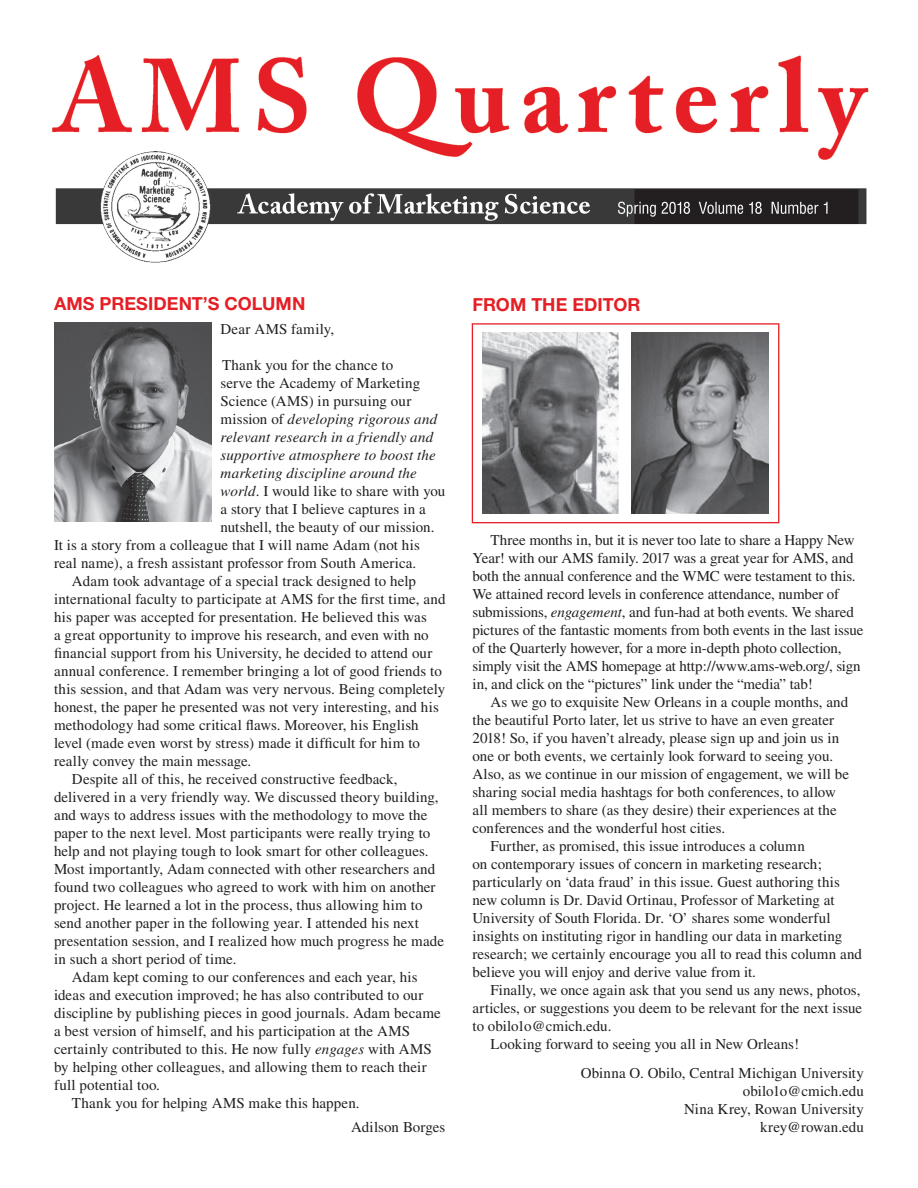
<style>
.page{position:relative;width:918px;height:1188px;background:#fff}
.page>*{position:absolute;margin:0;border:0;box-sizing:border-box;transform-origin:0 0}
.t1{font:700 18px "Helvetica Neue";letter-spacing:-.005em;color:#e41f25}
.t2{font:15px/18px "Times";letter-spacing:.005em;color:#231f20}
.t3{font:italic 15px "Times";letter-spacing:.01em;color:#231f20}
.s1{font-style:normal}
.s2{font-style:italic}
</style>
<div class="page">
<img style="left:52px;top:55px;width:817px;height:91px">
<img style="left:55px;top:146px;width:812px;height:117px">
<img style="left:631px;top:333px;width:138px;height:180px">
<img style="left:54px;top:322px;width:158px;height:200px">
<img style="left:482px;top:333px;width:136px;height:180px">
<div style="left:472px;top:323px;width:307px;height:200px;border:1px solid #e41f25"></div>
<p class="t1" style="left:54px;top:292px;width:70px">AMS PRESIDE</p>
<p class="t1" style="left:179px;top:292px;width:128px">NT’S CO LUMN</p>
<p class="t2" style="left:220px;top:320px;width:115px">Dear AMS family,</p>
<p class="t2" style="left:222px;top:356px;width:173px">Thank you for the chance to</p>
<p class="t2" style="left:220px;top:374px;width:201px">serve the Academy of Marketing</p>
<p class="t2" style="left:220px;top:392px;width:192px">Science (AMS) in pursuing our</p>
<p class="t3" style="left:220px;top:411px;width:218px"><span class="s1">mission of</span> developing rigorous and</p>
<p class="t3" style="left:220px;top:429px;width:214px">relevant research in a friendly and</p>
<p class="t3" style="left:220px;top:447px;width:217px">supportive atmosphere to boost the</p>
<p class="t3" style="left:220px;top:465px;width:198px">marketing discipline around the</p>
<p class="t2" style="left:220px;top:482px;width:226px"><span class="s2">world</span>. I would like to share with you</p>
<p class="t2" style="left:220px;top:500px;width:207px">a story that I believe captures in a</p>
<p class="t2" style="left:220px;top:518px;width:215px">nutshell, the beauty of our mission.</p>
<p class="t2" style="left:54px;top:536px;width:367px">It is a story from a colleague that I will name Adam (not his</p>
<p class="t2" style="left:54px;top:554px;width:364px">real name), a fresh assistant professor from South America.</p>
<p class="t2" style="left:72px;top:572px;width:345px">Adam took advantage of a special track designed to help</p>
<p class="t2" style="left:54px;top:590px;width:393px">international faculty to participate at AMS for the first time, and</p>
<p class="t2" style="left:54px;top:608px;width:374px">his paper was accepted for presentation. He believed this was</p>
<p class="t2" style="left:54px;top:626px;width:376px">a great opportunity to improve his research, and even with no</p>
<p class="t2" style="left:54px;top:644px;width:380px">financial support from his University, he decided to attend our</p>
<p class="t2" style="left:54px;top:662px;width:389px">annual conference. I remember bringing a lot of good friends to</p>
<p class="t2" style="left:54px;top:680px;width:393px">this session, and that Adam was very nervous. Being completely</p>
<p class="t2" style="left:54px;top:698px;width:386px">honest, the paper he presented was not very interesting, and his</p>
<p class="t2" style="left:54px;top:716px;width:366px">methodology had some critical flaws. Moreover, his English</p>
<p class="t2" style="left:54px;top:734px;width:368px">level (made even worst by stress) made it difficult for him to</p>
<p class="t2" style="left:54px;top:752px;width:199px">really convey the main message.</p>
<p class="t2" style="left:72px;top:770px;width:327px">Despite all of this, he received constructive feedback,</p>
<p class="t2" style="left:54px;top:788px;width:386px">delivered in a very friendly way. We discussed theory building,</p>
<p class="t2" style="left:54px;top:806px;width:375px">and ways to address issues with the methodology to move the</p>
<p class="t2" style="left:54px;top:824px;width:378px">paper to the next level. Most participants were really trying to</p>
<p class="t2" style="left:54px;top:842px;width:376px">help and not playing tough to look smart for other colleagues.</p>
<p class="t2" style="left:54px;top:860px;width:383px">Most importantly, Adam connected with other researchers and</p>
<p class="t2" style="left:54px;top:878px;width:383px">found two colleagues who agreed to work with him on another</p>
<p class="t2" style="left:54px;top:896px;width:370px">project. He learned a lot in the process, thus allowing him to</p>
<p class="t2" style="left:54px;top:914px;width:366px">send another paper in the following year. I attended his next</p>
<p class="t2" style="left:54px;top:932px;width:392px">presentation session, and I realized how much progress he made</p>
<p class="t2" style="left:54px;top:950px;width:184px">in such a short period of time.</p>
<p class="t2" style="left:72px;top:968px;width:347px">Adam kept coming to our conferences and each year, his</p>
<p class="t2" style="left:54px;top:986px;width:371px">ideas and execution improved; he has also contributed to our</p>
<p class="t2" style="left:54px;top:1004px;width:388px">discipline by publishing pieces in good journals. Adam became</p>
<p class="t2" style="left:54px;top:1022px;width:358px">a best version of himself, and his participation at the AMS</p>
<p class="t2" style="left:54px;top:1040px;width:379px">certainly contributed to this. He now fully <span class="s2">engages</span> with AMS</p>
<p class="t2" style="left:54px;top:1058px;width:374px">by helping other colleagues, and allowing them to reach their</p>
<p class="t2" style="left:54px;top:1076px;width:108px">full potential too.</p>
<p class="t2" style="left:72px;top:1094px;width:289px">Thank you for helping AMS make this happen.</p>
<p class="t2" style="left:351px;top:1118px;width:96px">Adilson Borges</p>
<p class="t1" style="left:472px;top:294px;width:170px">FROM THE EDITOR</p>
<p class="t2" style="left:472px;top:531px;width:392px;text-indent:18px">Three months in, but it is never too late to share a Happy New Year! with our AMS family. 2017 was a great year for AMS, and both the annual conference and the WMC were testament to this.<br>We attained record levels in conference attendance, number of submissions, <span class="s2">engagement</span>, and fun-had at both events. We shared pictures of the fantastic moments from both events in the last issue of the Quarterly however, for a more in-depth photo collection, simply visit the AMS homepage at http://www.ams-web.org/, sign in, and click on the “pictures” link under the “media” tab!</p>
<p class="t2" style="left:490px;top:693px;width:359px">As we go to exquisite New Orleans in a couple months, and</p>
<p class="t2" style="left:472px;top:711px;width:363px">the beautiful Porto later, let us strive to have an even greater</p>
<p class="t2" style="left:472px;top:729px;width:368px">2018! So, if you haven’t already, please sign up and join us in</p>
<p class="t2" style="left:472px;top:747px;width:362px">one or both events, we certainly look forward to seeing you.</p>
<p class="t2" style="left:472px;top:765px;width:378px">Also, as we continue in our mission of engagement, we will be</p>
<p class="t2" style="left:472px;top:783px;width:365px">sharing social media hashtags for both conferences, to allow</p>
<p class="t2" style="left:472px;top:801px;width:366px">all members to share (as they desire) their experiences at the</p>
<p class="t2" style="left:472px;top:819px;width:254px">conferences and the wonderful host cities.</p>
<p class="t2" style="left:490px;top:837px;width:316px">Further, as promised, this issue introduces a column</p>
<p class="t2" style="left:472px;top:855px;width:351px">on contemporary issues of concern in marketing research;</p>
<p class="t2" style="left:472px;top:873px;width:369px">particularly on ‘data fraud’ in this issue. Guest authoring this</p>
<p class="t2" style="left:472px;top:891px;width:364px">new column is Dr. David Ortinau, Professor of Marketing at</p>
<p class="t2" style="left:472px;top:909px;width:360px">University of South Florida. Dr. ‘O’ shares some wonderful</p>
<p class="t2" style="left:472px;top:927px;width:371px">insights on instituting rigor in handling our data in marketing</p>
<p class="t2" style="left:472px;top:945px;width:391px">research; we certainly encourage you all to read this column and</p>
<p class="t2" style="left:472px;top:963px;width:285px">believe you will enjoy and derive value from it.</p>
<p class="t2" style="left:490px;top:981px;width:371px">Finally, we once again ask that you send us any news, photos,</p>
<p class="t2" style="left:472px;top:999px;width:391px">articles, or suggestions you deem to be relevant for the next issue</p>
<p class="t2" style="left:472px;top:1017px;width:141px">to obilo1o@cmich.edu.</p>
<p class="t2" style="left:490px;top:1035px;width:310px">Looking forward to seeing you all in New Orleans!</p>
<p class="t2" style="left:581px;top:1063px;width:285px;text-align:right">Obinna O. Obilo, Central Michigan University obilo1o@cmich.edu<br>Nina Krey, Rowan University krey@rowan.edu</p>
</div>
